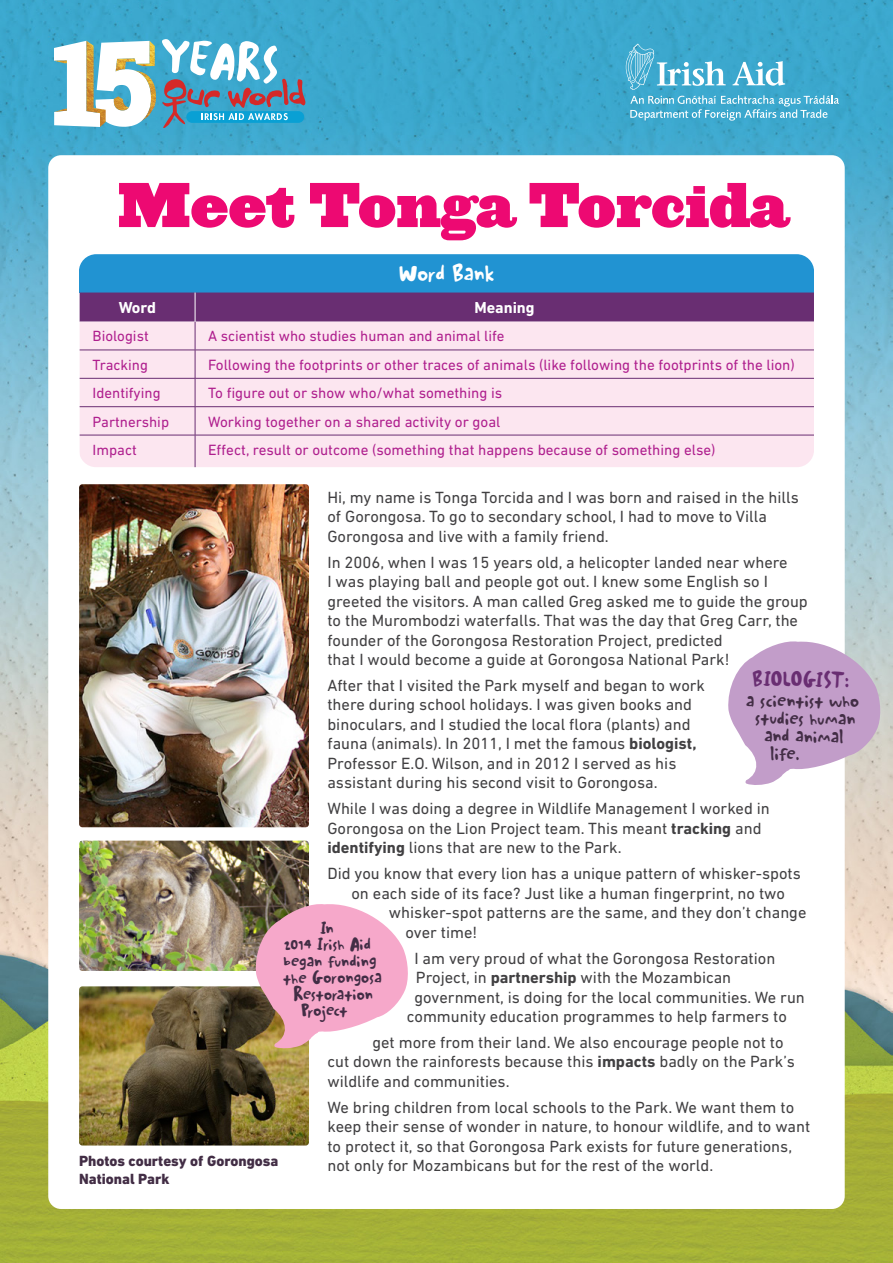
<style>
.page{position:relative;width:893px;height:1263px;background:#fff}
.page>*{position:absolute;margin:0;border:0;box-sizing:border-box;transform-origin:0 0}
.t1{font:58.5px "Ziggurat HTF Black";color:#ed0972}
.t2{font:25.95px "Stanton ICG";letter-spacing:-.01em;color:#fff}
.t3{font:23.55px "Stanton ICG";letter-spacing:-.02em;color:#692e72}
.t4{font:21.45px "Stanton ICG";letter-spacing:-.01em;color:#422d45}
.t5{font:19.5px "Stanton ICG";letter-spacing:-.01em;color:#422d45}
.t6{font:19.5px "Stanton ICG";letter-spacing:-.03em;color:#422d45}
.t7{font:16.5px/19.5px "DIN Next LT Pro";color:#414042}
.t8{font:700 16.2px "DIN Next LT Pro";color:#fff}
.t9{font:15.15px "DIN Next LT Pro";color:#af1f8e}
.t10{font:15px "DIN Next LT Pro";color:#af1f8e}
.t11{font:800 15px/18px "DIN Next LT Pro";color:#422d45}
.s1{font-weight:700}
</style>
<div class="page">
<img style="left:0;top:0;width:893px;height:1263px">
<div style="left:48px;top:155px;width:797px;height:1054px;background:#fff;border-radius:13px"></div>
<svg style="left:162px;top:39px;width:144px;height:89px;background:#6ba8c4"></svg>
<img style="left:54px;top:41px;width:102px;height:86px">
<svg style="left:626px;top:44px;width:213px;height:77px;background:#57b3d4"></svg>
<div style="left:80px;top:254px;width:734px;height:39px;background:#2193d2"></div>
<div style="left:80px;top:436px;width:734px;height:31px;background:#fce6f0"></div>
<hr style="left:80px;top:435px;width:115px;height:1px;background:#692e72">
<hr style="left:195px;top:435px;width:619px;height:1px;background:#692e72">
<hr style="left:195px;top:435px;width:1px;height:32px;background:#692e72">
<svg style="left:80px;top:293px;width:734px;height:142px;background:#dabcd3"></svg>
<svg style="left:728px;top:640px;width:154px;height:146px"></svg>
<img style="left:79px;top:484px;width:230px;height:343px">
<img style="left:79px;top:841px;width:230px;height:130px">
<img style="left:79px;top:986px;width:230px;height:159px">
<svg style="left:254px;top:902px;width:154px;height:147px"></svg>
<h1 class="t1" style="left:118px;top:167px;width:672px">Meet Tonga Torcida</h1>
<h2 class="t2" style="left:399px;top:257px;width:97px">Word Bank</h2>
<p class="t8" style="left:119px;top:298px;width:39px">Word</p>
<p class="t8" style="left:474px;top:298px;width:62px">Meaning</p>
<p class="t10" style="left:93px;top:328px;width:58px">Biologist</p>
<p class="t10" style="left:208px;top:328px;width:298px">A scientist who studies human and animal life</p>
<p class="t10" style="left:93px;top:356px;width:57px">Tracking</p>
<p class="t9" style="left:208px;top:356px;width:588px">Following the footprints or other traces of animals (like following the footprints of the lion)</p>
<p class="t10" style="left:93px;top:384px;width:69px">Identifying</p>
<p class="t9" style="left:208px;top:384px;width:296px">To figure out or show who/what something is</p>
<p class="t10" style="left:93px;top:413px;width:78px">Partnership</p>
<p class="t9" style="left:208px;top:413px;width:294px">Working together on a shared activity or goal</p>
<p class="t10" style="left:93px;top:441px;width:46px">Impact</p>
<p class="t9" style="left:208px;top:441px;width:509px">Effect, result or outcome (something that happens because of something else)</p>
<p class="t7" style="left:327px;top:487px;width:473px">Hi, my name is Tonga Torcida and I was born and raised in the hills of Gorongosa. To go to secondary school, I had to move to Villa<br>Gorongosa and live with a family friend.</p>
<p class="t7" style="left:327px;top:552px;width:482px">In 2006, when I was 15 years old, a helicopter landed near where<br>I was playing ball and people got out. I knew some English so I greeted the visitors. A man called Greg asked me to guide the group to the Murombodzi waterfalls. That was the day that Greg Carr, the founder of the Gorongosa Restoration Project, predicted<br>that I would become a guide at Gorongosa National Park!</p>
<p class="t7" style="left:327px;top:675px;width:379px">After that I visited the Park myself and began to work there during school holidays. I was given books and binoculars, and I studied the local flora (plants) and fauna (animals). In 2011, I met the famous <span class="s1">biologist, </span>Professor E.O. Wilson, and in 2012 I served as his assistant during his second visit to Gorongosa.</p>
<p class="t7" style="left:327px;top:799px;width:444px">While I was doing a degree in Wildlife Management I worked in<br>Gorongosa on the Lion Project team. This meant <span class="s1">tracking</span> and <span class="s1">identifying</span> lions that are new to the Park.</p>
<p class="t7" style="left:327px;top:864px;width:475px">Did you know that every lion has a unique pattern of whisker-spots</p>
<p class="t7" style="left:351px;top:883px;width:435px">on each side of its face? Just like a human fingerprint, no two</p>
<p class="t7" style="left:389px;top:903px;width:419px">whisker-spot patterns are the same, and they don’t change</p>
<p class="t7" style="left:405px;top:922px;width:73px">over time!</p>
<p class="t7" style="left:414px;top:948px;width:362px">I am very proud of what the Gorongosa Restoration</p>
<p class="t7" style="left:416px;top:967px;width:317px">Project, in <span class="s1">partnership</span> with the Mozambican</p>
<p class="t7" style="left:414px;top:987px;width:392px">government, is doing for the local communities. We run</p>
<p class="t7" style="left:407px;top:1006px;width:381px">community education programmes to help farmers to</p>
<p class="t7" style="left:327px;top:1032px;width:469px;text-indent:45px">get more from their land. We also encourage people not to cut down the rainforests because this <span class="s1">impacts</span> badly on the Park’s wildlife and communities.</p>
<p class="t7" style="left:327px;top:1097px;width:484px">We bring children from local schools to the Park. We want them to keep their sense of wonder in nature, to honour wildlife, and to want to protect it, so that Gorongosa Park exists for future generations, not only for Mozambicans but for the rest of the world.</p>
<h3 class="t3" style="left:752px;top:664px;width:99px">BIOLOGIST:</h3>
<h3 class="t4" style="left:746px;top:687px;width:115px">a scientist who</h3>
<h3 class="t4" style="left:755px;top:705px;width:102px">studies human</h3>
<h3 class="t4" style="left:764px;top:722px;width:81px">and animal</h3>
<h3 class="t4" style="left:770px;top:740px;width:31px">life.</h3>
<p class="t5" style="left:320px;top:916px;width:16px">In</p>
<p class="t5" style="left:284px;top:932px;width:89px">2014 Irish Aid</p>
<p class="t5" style="left:284px;top:949px;width:94px">began funding</p>
<p class="t5" style="left:283px;top:965px;width:100px">the Gorongosa</p>
<p class="t5" style="left:294px;top:982px;width:81px">Restoration</p>
<p class="t6" style="left:301px;top:998px;width:48px">Project</p>
<p class="t11" style="left:79px;top:1151px;width:201px">Photos courtesy of Gorongosa<br>National Park</p>
</div>
